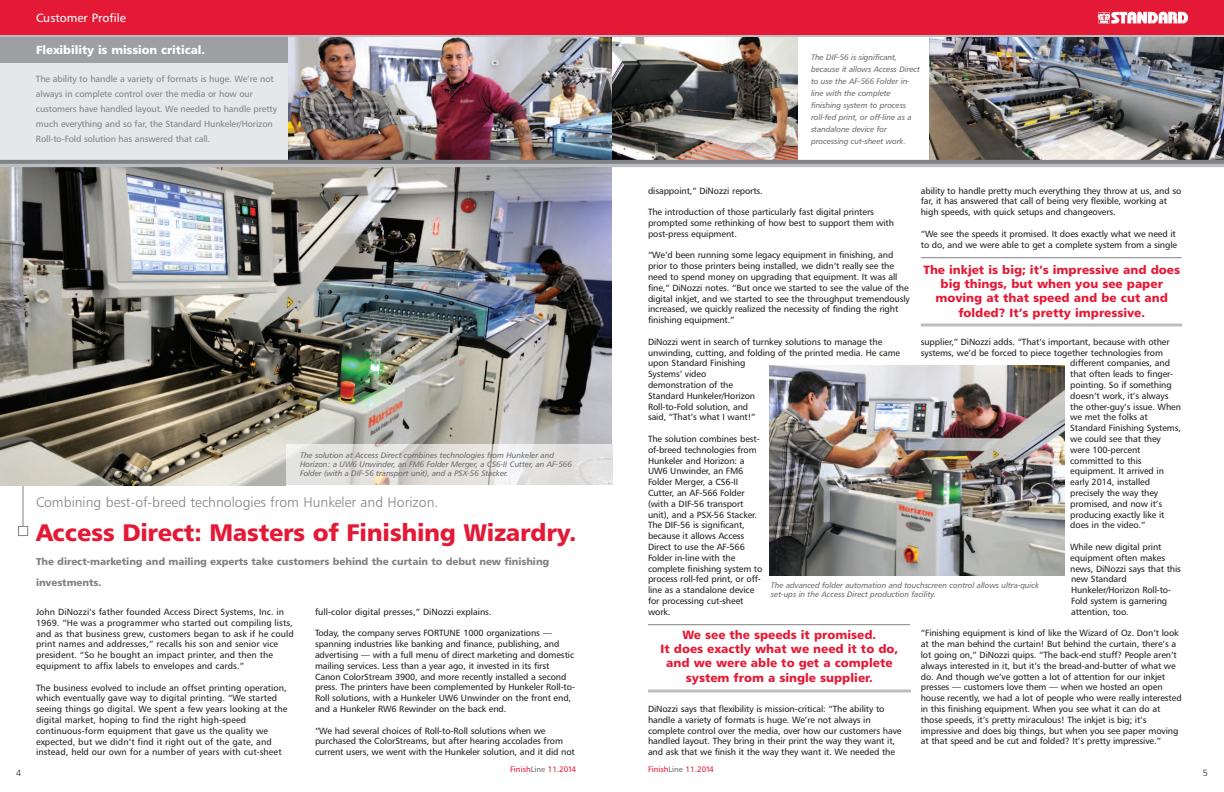
<style>
.page{position:relative;width:1224px;height:792px;background:#fff}
.page>*{position:absolute;margin:0;border:0;box-sizing:border-box;transform-origin:0 0}
.t1{font:24px "Humanist 777 BT Black B";letter-spacing:-.01em;color:#e41936}
.t2{font:14px "Humanist 777 BT Light B";color:#808285}
.t3{font:12px/14.4px "Humanist 777 BT Black B";color:#e41936;text-align:center}
.t4{font:12px "Humanist 777 BT Roman B";color:#fff}
.t5{font:11.8px "Humanist 777 BT Black B";letter-spacing:-.005em;color:#fff}
.t6{font:10px/21px "Humanist 777 BT Black B";letter-spacing:-.005em;color:#808285}
.t7{font:9px/10.8px "Humanist 777 BT Roman B";letter-spacing:-.01em;color:#231f20}
.t8{font:9px/15px "Humanist 777 BT Roman B";letter-spacing:-.01em;color:#808285}
.t9{font:9px "Humanist 777 BT Light B";color:#231f20}
.t10{font:8px/12px "Humanist 777 BT Italic B";letter-spacing:-.01em;color:#6c6d70}
.t11{font:8px "Humanist 777 BT Roman B";color:#e41936}
.s1{font-family:"Humanist 777 BT Light B";font-size:16px;color:#e41936}
.s2{color:#6c6d70}
</style>
<div class="page">
<hr style="left:23px;top:297px;width:1px;height:239px;background:#808285">
<img style="left:612px;top:37px;width:186px;height:123px">
<img style="left:930px;top:37px;width:294px;height:123px">
<img style="left:288px;top:37px;width:324px;height:123px">
<img style="left:0;top:167px;width:612px;height:318px">
<div style="left:0;top:38px;width:288px;height:125px;background:#e6e7e9"></div>
<div style="left:0;top:36px;width:288px;height:27px;background:#9d9fa2"></div>
<div style="left:0;top:0;width:1224px;height:36px;background:#e41936"></div>
<hr style="left:0;top:35px;width:1224px;height:2px;background:#bcbdc0">
<hr style="left:0;top:163px;width:1224px;height:4px;background:#bcbdc0">
<hr style="left:0;top:160px;width:1224px;height:4px;background:#808285">
<div style="left:19px;top:527px;width:8px;height:8px;background:#fff"></div>
<div style="left:18px;top:526px;width:10px;height:10px;border:1px solid #808285"></div>
<svg style="left:1098px;top:12px;width:90px;height:12px"></svg>
<img style="left:286px;top:445px;width:326px;height:40px">
<hr style="left:648px;top:689px;width:263px;height:3px;background:#bcbdc0">
<hr style="left:648px;top:624px;width:262px;height:1px;background:#808285">
<img style="left:770px;top:365px;width:294px;height:211px">
<hr style="left:921px;top:324px;width:261px;height:2px;background:#bcbdc0">
<hr style="left:921px;top:257px;width:261px;height:1px;background:#808285">
<h3 class="t4" style="left:36px;top:11px;width:99px">Customer Profile <span class="s1">I</span></h3>
<h3 class="t5" style="left:36px;top:43px;width:171px">Flexibility is mission critical.</h3>
<p class="t8" style="left:36px;top:71px;width:243px">The ability to handle a variety of formats is huge. We’re not always in complete control over the media or how our customers have handled layout. We needed to handle pretty much everything and so far, the Standard Hunkeler/Horizon Roll-to-Fold solution has answered that call.</p>
<p class="t10" style="left:811px;top:51px;width:111px">The DIF-56 is significant, because it allows Access Direct to use the AF-566 Folder in&shy;line with the complete finishing system to process roll-fed print, or off-line as a standalone device for processing cut-sheet work.</p>
<p class="t9" style="left:16px;top:768px;width:7px">4</p>
<p class="t10" style="left:300px;top:452px;width:273px;line-height:8.7px">The solution at Access Direct combines technologies from Hunkeler and<br>Horizon: a UW6 Unwinder, an FM6 Folder Merger, a CS6-II Cutter, an AF-566<br>Folder (with a DIF-56 transport unit), and a PSX-56 Stacker.</p>
<h2 class="t2" style="left:36px;top:494px;width:404px">Combining best-of-breed technologies from Hunkeler and Horizon.</h2>
<h1 class="t1" style="left:36px;top:519px;width:542px">Access Direct: Masters of Finishing Wizardry.</h1>
<p class="t6" style="left:36px;top:551px;width:515px">The direct-marketing and mailing experts take customers behind the curtain to debut new finishing investments.</p>
<p class="t7" style="left:36px;top:606px;width:259px">John DiNozzi’s father founded Access Direct Systems, Inc. in 1969. “He was a programmer who started out compiling lists, and as that business grew, customers began to ask if he could print names and addresses,” recalls his son and senior vice president. “So he bought an impact printer, and then the equipment to affix labels to envelopes and cards.”</p>
<p class="t7" style="left:36px;top:682px;width:253px">The business evolved to include an offset printing operation, which eventually gave way to digital printing. “We started seeing things go digital. We spent a few years looking at the digital market, hoping to find the right high-speed continuous-form equipment that gave us the quality we expected, but we didn’t find it right out of the gate, and instead, held our own for a number of years with cut-sheet</p>
<p class="t7" style="left:315px;top:606px;width:178px">full-color digital presses,” DiNozzi explains.</p>
<p class="t7" style="left:315px;top:628px;width:262px">Today, the company serves FORTUNE 1000 organizations — spanning industries like banking and finance, publishing, and advertising — with a full menu of direct marketing and domestic mailing services. Less than a year ago, it invested in its first Canon ColorStream 3900, and more recently installed a second press. The printers have been complemented by Hunkeler Roll-to-Roll solutions, with a Hunkeler UW6 Unwinder on the front end, and a Hunkeler RW6 Rewinder on the back end.</p>
<p class="t7" style="left:315px;top:725px;width:261px">“We had several choices of Roll-to-Roll solutions when we purchased the ColorStreams, but after hearing accolades from current users, we went with the Hunkeler solution, and it did not</p>
<p class="t7" style="left:648px;top:185px;width:116px">disappoint,” DiNozzi reports.</p>
<p class="t7" style="left:648px;top:207px;width:248px">The introduction of those particularly fast digital printers prompted some rethinking of how best to support them with post-press equipment.</p>
<p class="t7" style="left:648px;top:250px;width:263px">“We’d been running some legacy equipment in finishing, and prior to those printers being installed, we didn’t really see the need to spend money on upgrading that equipment. It was all fine,” DiNozzi notes. “But once we started to see the value of the digital inkjet, and we started to see the throughput tremendously increased, we quickly realized the necessity of finding the right finishing equipment.”</p>
<p class="t7" style="left:648px;top:336px;width:254px">DiNozzi went in search of turnkey solutions to manage the unwinding, cutting, and folding of the printed media. He came upon Standard Finishing<br>Systems’ video<br>demonstration of the<br>Standard Hunkeler/Horizon<br>Roll-to-Fold solution, and<br>said, “That’s what I want!”</p>
<p class="t7" style="left:648px;top:433px;width:116px">The solution combines best&shy;of-breed technologies from<br>Hunkeler and Horizon: a<br>UW6 Unwinder, an FM6<br>Folder Merger, a CS6-II<br>Cutter, an AF-566 Folder (with a DIF-56 transport unit), and a PSX-56 Stacker.<br>The DIF-56 is significant, because it allows Access<br>Direct to use the AF-566<br>Folder in-line with the complete finishing system to process roll-fed print, or off&shy;line as a standalone device for processing cut-sheet work.</p>
<p class="t7" style="left:921px;top:185px;width:262px">ability to handle pretty much everything they throw at us, and so far, it has answered that call of being very flexible, working at high speeds, with quick setups and changeovers.</p>
<p class="t7" style="left:921px;top:228px;width:258px">“We see the speeds it promised. It does exactly what we need it to do, and we were able to get a complete system from a single</p>
<h3 class="t3" style="left:923px;top:262px;width:258px">The inkjet is big; it’s impressive and does big things, but when you see paper moving at that speed and be cut and folded? It’s pretty impressive.</h3>
<p class="t7" style="left:921px;top:336px;width:250px">supplier,” DiNozzi adds. “That’s important, because with other</p>
<p class="t7" style="left:921px;top:347px;width:244px">systems, we’d be forced to piece together technologies from</p>
<p class="t7" style="left:1070px;top:358px;width:101px">different companies, and</p>
<p class="t7" style="left:1070px;top:369px;width:104px">that often leads to finger-</p>
<p class="t7" style="left:1070px;top:379px;width:103px">pointing. So if something</p>
<p class="t7" style="left:1070px;top:390px;width:100px">doesn’t work, it’s always</p>
<p class="t7" style="left:1070px;top:401px;width:112px">the other-guy’s issue. When</p>
<p class="t7" style="left:1070px;top:412px;width:79px">we met the folks at</p>
<p class="t7" style="left:1070px;top:423px;width:112px">Standard Finishing Systems,</p>
<p class="t7" style="left:1070px;top:433px;width:92px">we could see that they</p>
<p class="t7" style="left:1070px;top:444px;width:72px">were 100-percent</p>
<p class="t7" style="left:1070px;top:455px;width:73px">committed to this</p>
<p class="t7" style="left:1070px;top:466px;width:95px">equipment. It arrived in</p>
<p class="t7" style="left:1070px;top:477px;width:81px">early 2014, installed</p>
<p class="t7" style="left:1070px;top:487px;width:89px">precisely the way they</p>
<p class="t7" style="left:1070px;top:498px;width:93px">promised, and now it’s</p>
<p class="t7" style="left:1070px;top:509px;width:96px">producing exactly like it</p>
<p class="t7" style="left:1070px;top:520px;width:77px">does in the video.”</p>
<p class="t7" style="left:1070px;top:541px;width:112px">While new digital print equipment often makes news, DiNozzi says that this new Standard<br>Hunkeler/Horizon Roll-to-<br>Fold system is garnering attention, too.</p>
<p class="t7" style="left:921px;top:628px;width:262px">“Finishing equipment is kind of like the Wizard of Oz. Don’t look at the man behind the curtain! But behind the curtain, there’s a lot going on,” DiNozzi quips. “The back-end stuff? People aren’t always interested in it, but it’s the bread-and-butter of what we do. And though we’ve gotten a lot of attention for our inkjet presses — customers love them — when we hosted an open house recently, we had a lot of people who were really interested in this finishing equipment. When you see what it can do at those speeds, it’s pretty miraculous! The inkjet is big; it’s impressive and does big things, but when you see paper moving at that speed and be cut and folded? It’s pretty impressive.”</p>
<p class="t10" style="left:771px;top:581px;width:270px;line-height:9px">The advanced folder automation and touchscreen control allows ultra-quick set-ups in the Access Direct production facility.</p>
<h3 class="t3" style="left:661px;top:627px;width:239px">We see the speeds it promised.<br>It does exactly what we need it to do, and we were able to get a complete system from a single supplier.</h3>
<p class="t7" style="left:648px;top:703px;width:255px">DiNozzi says that flexibility is mission-critical: “The ability to handle a variety of formats is huge. We’re not always in complete control over the media, over how our customers have handled layout. They bring in their print the way they want it, and ask that we finish it the way they want it. We needed the</p>
<p class="t11" style="left:510px;top:765px;width:67px">Finish<span class="s2">Line</span> 11.2014</p>
<p class="t11" style="left:648px;top:765px;width:67px">Finish<span class="s2">Line</span> 11.2014</p>
<p class="t9" style="left:1203px;top:768px;width:7px">5</p>
</div>
